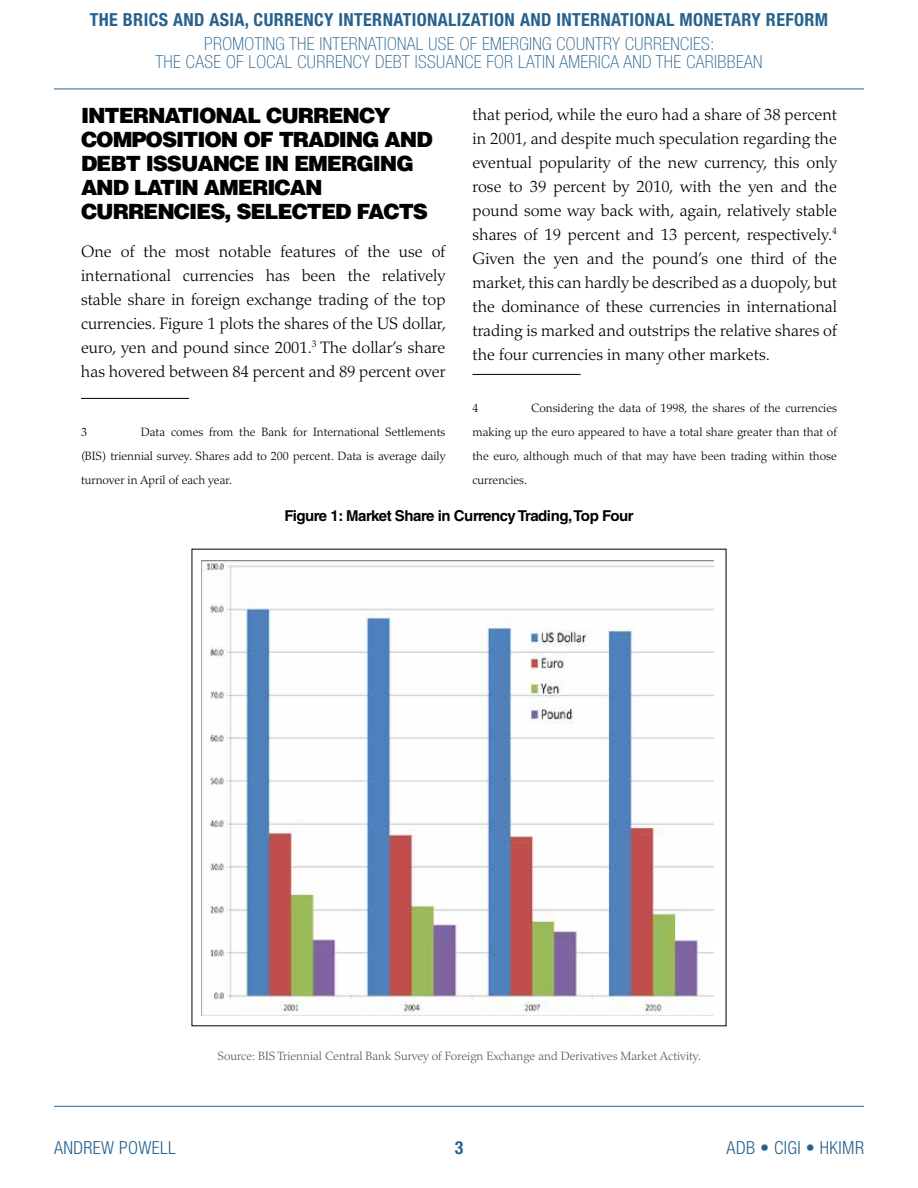
<style>
.page{position:relative;width:918px;height:1188px;background:#fff}
.page>*{position:absolute;margin:0;border:0;box-sizing:border-box;transform-origin:0 0}
.t1{font:900 21px/24px "Helvetica LT Std";letter-spacing:-.05em;color:#000}
.t2{font:100 condensed 18px/18px "Helvetica Neue LT Std";letter-spacing:.02em;color:#27628e;text-align:center}
.t3{font:700 condensed 18px "Helvetica Neue LT Std";letter-spacing:.02em;color:#27628e}
.t4{font:300 condensed 18px "Helvetica Neue LT Std";letter-spacing:.02em;color:#27628e}
.t5{font:300 16.5px/24px "Palatino LT Std";color:#000;text-align:justify}
.t6{font:700 15px "Helvetica LT Std";letter-spacing:-.03em;color:#000}
.t7{font:300 12px/24px "Palatino LT Std";color:#000;text-align:justify}
.t8{font:300 12px "Palatino LT Std";color:#58595b}
</style>
<div class="page">
<hr style="left:54px;top:89px;width:810px;height:1px;background:#27628e">
<hr style="left:54px;top:1106px;width:270px;height:1px;background:#27628e">
<hr style="left:324px;top:1106px;width:270px;height:1px;background:#27628e">
<hr style="left:594px;top:1106px;width:270px;height:1px;background:#27628e">
<hr style="left:81px;top:398px;width:108px;height:1px;background:#000">
<hr style="left:472px;top:374px;width:108px;height:1px;background:#000">
<svg style="left:192px;top:549px;width:534px;height:477px"></svg>
<p class="t3" style="left:90px;top:8px;width:727px">THE BRICS AND ASIA, CURRENCY INTERNATIONALIZATION AND INTERNATIONAL MONETARY REFORM</p>
<p class="t2" style="left:156px;top:35px;width:608px">PROMOTING THE INTERNATIONAL USE OF EMERGING COUNTRY CURRENCIES:<br>THE CASE OF LOCAL CURRENCY DEBT ISSUANCE FOR LATIN AMERICA AND THE CARIBBEAN</p>
<p class="t1" style="left:81px;top:103px;width:353px">INTERNATIONAL CURRENCY<br>COMPOSITION OF TRADING AND<br>DEBT ISSUANCE IN EMERGING<br>AND LATIN AMERICAN<br>CURRENCIES, SELECTED FACTS</p>
<p class="t5" style="left:81px;top:239px;width:367px">One of the most notable features of the use of international currencies has been the relatively stable share in foreign exchange trading of the top currencies. Figure 1 plots the shares of the US dollar, euro, yen and pound since 2001.<sup>3</sup> The dollar’s share has hovered between 84 percent and 89 percent over</p>
<p class="t5" style="left:472px;top:103px;width:366px">that period, while the euro had a share of 38 percent in 2001, and despite much speculation regarding the eventual popularity of the new currency, this only rose to 39 percent by 2010, with the yen and the pound some way back with, again, relatively stable shares of 19 percent and 13 percent, respectively.<sup>4<br></sup>Given the yen and the pound’s one third of the market, this can hardly be described as a duopoly, but the dominance of these currencies in international trading is marked and outstrips the relative shares of the four currencies in many other markets.</p>
<p class="t7" style="left:472px;top:396px;width:7px">4</p>
<p class="t7" style="left:472px;top:396px;width:366px;text-indent:59px">Considering the data of 1998, the shares of the currencies making up the euro appeared to have a total share greater than that of the euro, although much of that may have been trading within those currencies.</p>
<p class="t6" style="left:284px;top:507px;width:351px">Figure 1: Market Share in Currency Trading, Top Four</p>
<p class="t7" style="left:81px;top:420px;width:366px;text-indent:60px">Data comes from the Bank for International Settlements (BIS) triennial survey. Shares add to 200 percent. Data is average daily turnover in April of each year.</p>
<p class="t7" style="left:81px;top:420px;width:7px">3</p>
<p class="t8" style="left:217px;top:1049px;width:485px">Source: BIS Triennial Central Bank Survey of Foreign Exchange and Derivatives Market Activity.</p>
<p class="t4" style="left:54px;top:1137px;width:123px">ANDREW POWELL</p>
<p class="t3" style="left:455px;top:1137px;width:10px">3</p>
<p class="t4" style="left:727px;top:1137px;width:137px">ADB • CIGI • HKIMR</p>
</div>
